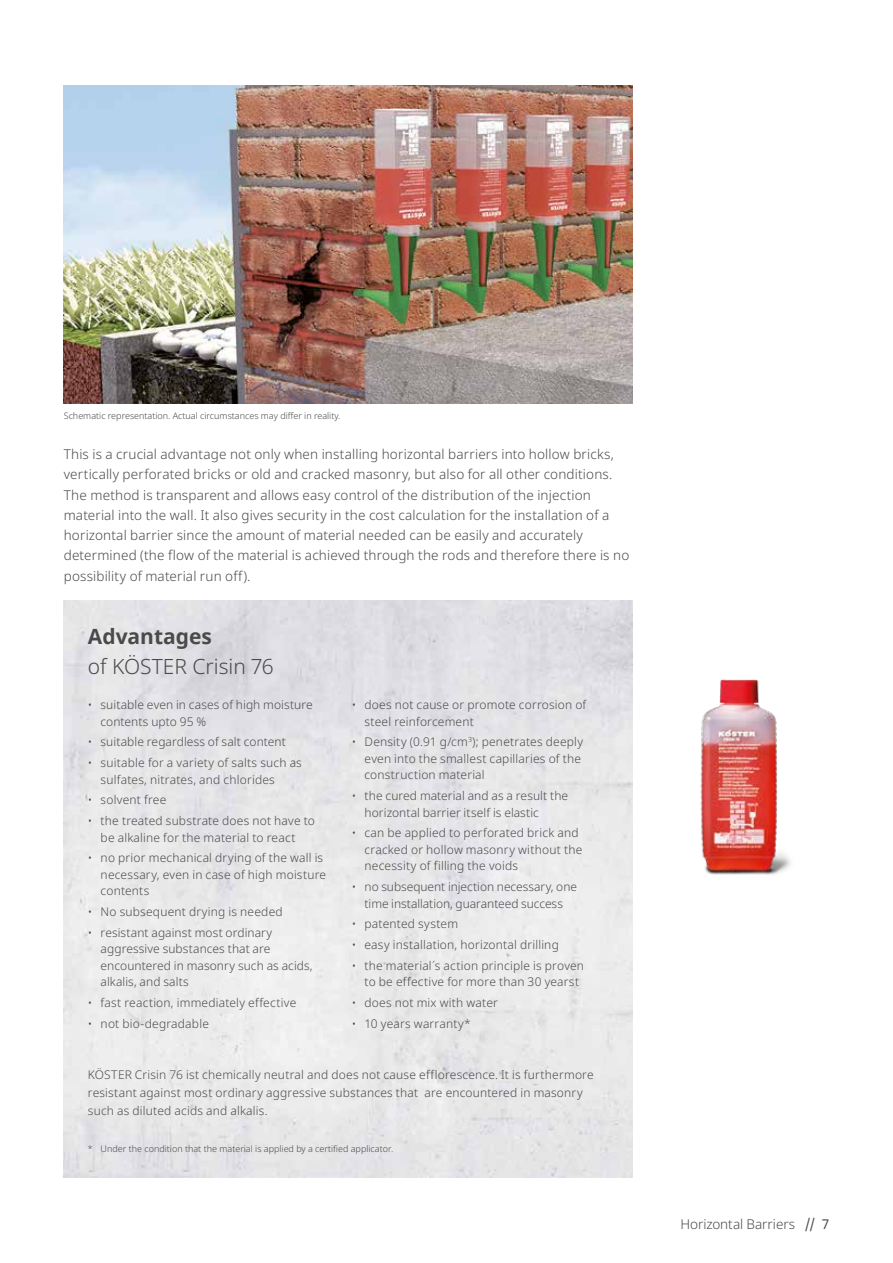
<style>
.page{position:relative;width:893px;height:1263px;background:#fff}
.page>*{position:absolute;margin:0;border:0;box-sizing:border-box;transform-origin:0 0}
.t1{font:300 21px "Noto Sans";color:#4a4a49}
.t2{font:700 21px "Noto Sans";color:#4a4a49}
.t3{font:300 13.5px/20.2px "Noto Sans";letter-spacing:.01em;color:#4a4a49}
.t4{font:300 12px/16.5px "Noto Sans";letter-spacing:.015em;color:#4a4a49}
.t5{font:300 12px/16.5px "Noto Sans";letter-spacing:-.005em;color:#4a4a49;text-align:center}
.t6{font:300 9px "Noto Sans";color:#4a4a49}
.s1{font-weight:400}
</style>
<div class="page">
<img style="left:700px;top:679px;width:91px;height:196px">
<img style="left:64px;top:85px;width:568px;height:318px">
<p class="t6" style="left:64px;top:409px;width:278px">Schematic representation. Actual circumstances may differ in reality.</p>
<p class="t3" style="left:64px;top:444px;width:567px">This is a crucial advantage not only when installing horizontal barriers into hollow bricks, vertically perforated bricks or old and cracked masonry, but also for all other conditions.<br>The method is transparent and allows easy control of the distribution of the injection material into the wall. It also gives security in the cost calculation for the installation of a horizontal barrier since the amount of material needed can be easily and accurately determined (the flow of the material is achieved through the rods and therefore there is no possibility of material run off).</p>
<h1 class="t2" style="left:88px;top:622px;width:126px">Advantages</h1>
<h1 class="t1" style="left:88px;top:652px;width:187px">of KÖSTER Crisin 76</h1>
<p class="t4" style="left:365px;top:697px;width:223px;text-indent:-13px">• does not cause or promote corrosion of steel reinforcement</p>
<p class="t4" style="left:365px;top:734px;width:220px;text-indent:-13px">• Density (0.91 g/cm<sup>3</sup>); penetrates deeply even into the smallest capillaries of the construction material</p>
<p class="t4" style="left:365px;top:788px;width:205px;text-indent:-13px">• the cured material and as a result the horizontal barrier itself is elastic</p>
<p class="t4" style="left:365px;top:825px;width:219px;text-indent:-13px">• can be applied to perforated brick and cracked or hollow masonry without the necessity of filling the voids</p>
<p class="t5" style="left:352px;top:879px;width:227px">• no subsequent injection necessary, one time installation, guaranteed success</p>
<p class="t4" style="left:352px;top:916px;width:108px">• patented system</p>
<p class="t4" style="left:352px;top:937px;width:209px">• easy installation, horizontal drilling</p>
<p class="t4" style="left:365px;top:958px;width:221px;text-indent:-13px">• the material´s action principle is proven to be effective for more than 30 yearst</p>
<p class="t4" style="left:352px;top:995px;width:148px">• does not mix with water</p>
<p class="t4" style="left:352px;top:1016px;width:120px">• 10 years warranty*</p>
<p class="t4" style="left:88px;top:1066px;width:507px;line-height:18px">KÖSTER Crisin 76 ist chemically neutral and does not cause efflorescence. It is furthermore resistant against most ordinary aggressive substances that are encountered in masonry such as diluted acids and alkalis.</p>
<p class="t4" style="left:101px;top:697px;width:214px;text-indent:-13px">• suitable even in cases of high moisture contents upto 95 %</p>
<p class="t4" style="left:88px;top:734px;width:199px">• suitable regardless of salt content</p>
<p class="t4" style="left:101px;top:755px;width:203px;text-indent:-13px">• suitable for a variety of salts such as sulfates, nitrates, and chlorides</p>
<p class="t4" style="left:88px;top:792px;width:80px">• solvent free</p>
<p class="t4" style="left:88px;top:813px;width:229px;text-align:center">• the treated substrate does not have to be alkaline for the material to react</p>
<p class="t4" style="left:101px;top:850px;width:227px;text-indent:-13px">• no prior mechanical drying of the wall is necessary, even in case of high moisture contents</p>
<p class="t4" style="left:88px;top:904px;width:196px">• No subsequent drying is needed</p>
<p class="t4" style="left:101px;top:925px;width:214px;text-indent:-13px">• resistant against most ordinary aggressive substances that are encountered in masonry such as acids, alkalis, and salts</p>
<p class="t4" style="left:88px;top:995px;width:210px">• fast reaction, immediately effective</p>
<p class="t4" style="left:88px;top:1016px;width:123px">• not bio-degradable</p>
<p class="t6" style="left:88px;top:1143px;width:307px">* Under the condition that the material is applied by a certified applicator.</p>
<p class="t3" style="left:680px;top:1214px;width:150px">Horizontal Barriers <span class="s1">// 7</span></p>
</div>
